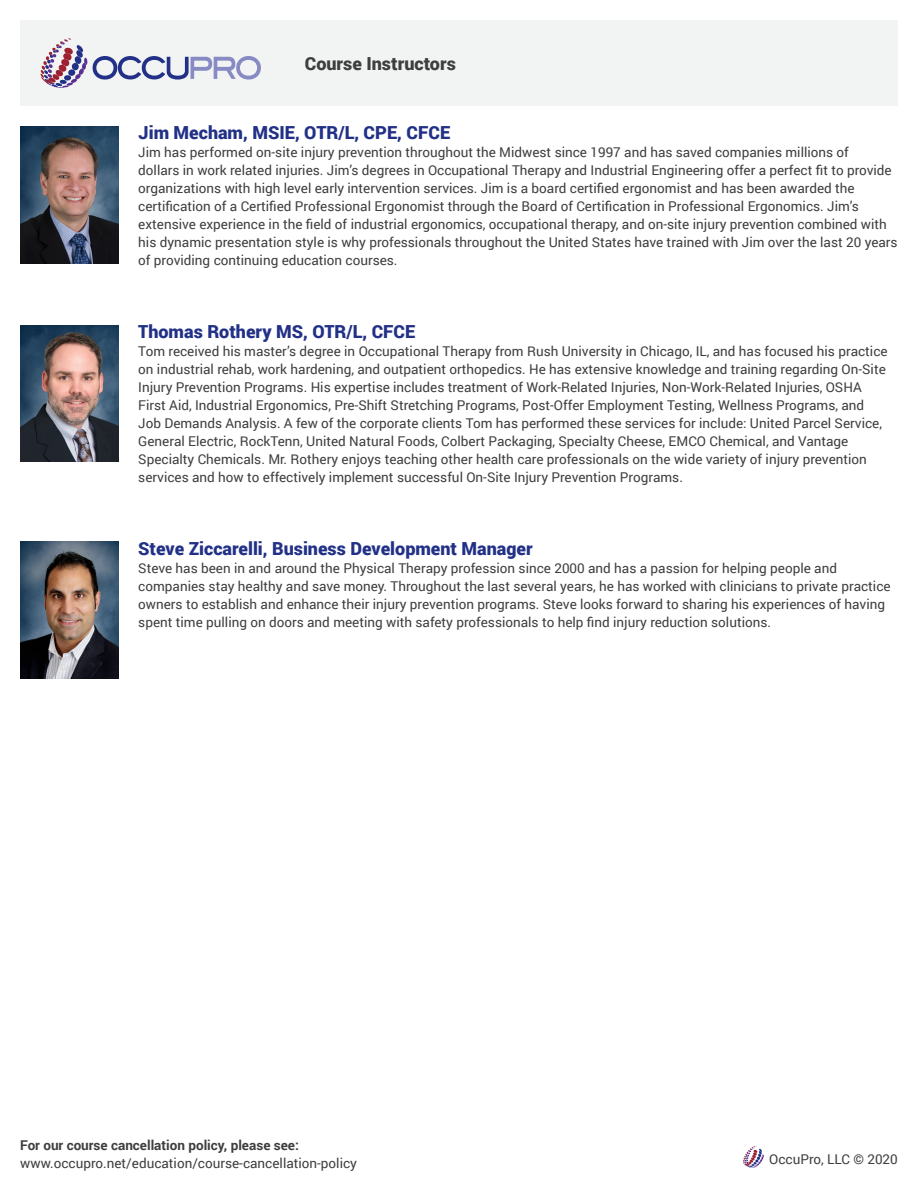
<style>
.page{position:relative;width:918px;height:1188px;background:#fff}
.page>*{position:absolute;margin:0;border:0;box-sizing:border-box;transform-origin:0 0}
.t1{font:900 18px "Roboto";color:#223187}
.t2{font:900 18px "Roboto";color:#3e3e3f}
.t3{font:13.5px/18px "Roboto";color:#3e3e3f}
.t4{font:700 13.5px "Roboto";color:#3e3e3f}
</style>
<div class="page">
<svg style="left:743px;top:1146px;width:21px;height:22px"></svg>
<img style="left:20px;top:126px;width:98px;height:137px">
<div style="left:20px;top:20px;width:878px;height:86px;background:#f2f4f3"></div>
<svg style="left:40px;top:38px;width:221px;height:50px"></svg>
<img style="left:20px;top:542px;width:98px;height:137px">
<img style="left:20px;top:325px;width:98px;height:137px">
<p class="t2" style="left:305px;top:50px;width:153px">Course Instructors</p>
<p class="t1" style="left:138px;top:120px;width:313px">Jim Mecham, MSIE, OTR/L, CPE, CFCE</p>
<p class="t3" style="left:138px;top:143px;width:761px">Jim has performed on-site injury prevention throughout the Midwest since 1997 and has saved companies millions of<br>dollars in work related injuries. Jim’s degrees in Occupational Therapy and Industrial Engineering offer a perfect fit to provide organizations with high level early intervention services. Jim is a board certified ergonomist and has been awarded the certification of a Certified Professional Ergonomist through the Board of Certification in Professional Ergonomics. Jim’s extensive experience in the field of industrial ergonomics, occupational therapy, and on-site injury prevention combined with his dynamic presentation style is why professionals throughout the United States have trained with Jim over the last 20 years of providing continuing education courses.</p>
<p class="t1" style="left:138px;top:319px;width:279px">Thomas Rothery MS, OTR/L, CFCE</p>
<p class="t3" style="left:138px;top:341px;width:751px">Tom received his master’s degree in Occupational Therapy from Rush University in Chicago, IL, and has focused his practice on industrial rehab, work hardening, and outpatient orthopedics. He has extensive knowledge and training regarding On-Site Injury Prevention Programs. His expertise includes treatment of Work-Related Injuries, Non-Work-Related Injuries, OSHA First Aid, Industrial Ergonomics, Pre-Shift Stretching Programs, Post-Offer Employment Testing, Wellness Programs, and Job Demands Analysis. A few of the corporate clients Tom has performed these services for include: United Parcel Service, General Electric, RockTenn, United Natural Foods, Colbert Packaging, Specialty Cheese, EMCO Chemical, and Vantage Specialty Chemicals. Mr. Rothery enjoys teaching other health care professionals on the wide variety of injury prevention services and how to effectively implement successful On-Site Injury Prevention Programs.</p>
<p class="t1" style="left:138px;top:535px;width:396px">Steve Ziccarelli, Business Development Manager</p>
<p class="t3" style="left:138px;top:558px;width:754px">Steve has been in and around the Physical Therapy profession since 2000 and has a passion for helping people and companies stay healthy and save money. Throughout the last several years, he has worked with clinicians to private practice owners to establish and enhance their injury prevention programs. Steve looks forward to sharing his experiences of having spent time pulling on doors and meeting with safety professionals to help find injury reduction solutions.</p>
<p class="t4" style="left:20px;top:1135px;width:280px">For our course cancellation policy, please see:</p>
<p class="t3" style="left:20px;top:1153px;width:338px">www.occupro.net/education/course-cancellation-policy</p>
<p class="t3" style="left:769px;top:1149px;width:130px">OccuPro, LLC © 2020</p>
</div>
